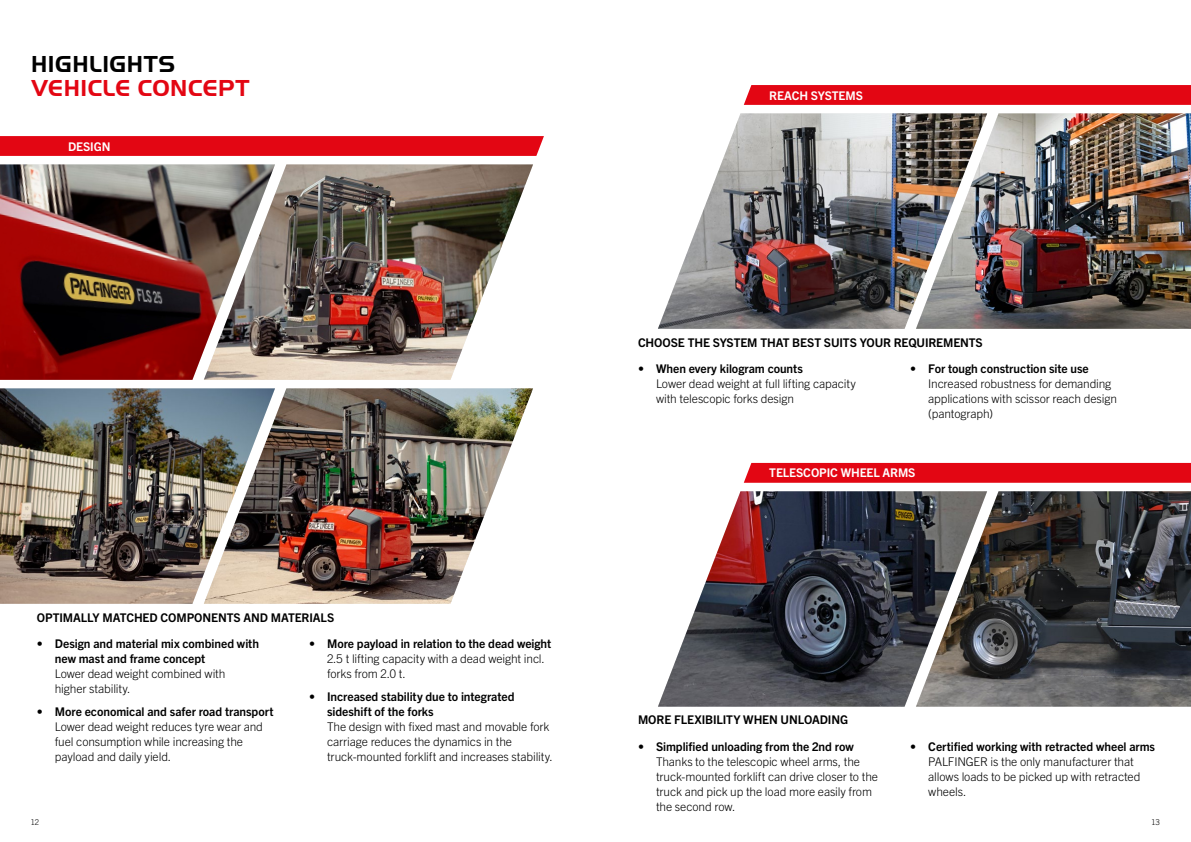
<style>
.page{position:relative;width:1191px;height:842px;background:#fff}
.page>*{position:absolute;margin:0;border:0;box-sizing:border-box;transform-origin:0 0}
.t1{font:700 24px "Palfinger Handel Gothic";letter-spacing:.02em;color:#e30613}
.t2{font:700 24px "Palfinger Handel Gothic";letter-spacing:.025em;color:#000}
.t3{font:300 12px/15px "Trade Gothic Next LT Pro";letter-spacing:-.01em;color:#000}
.t4{font:700 12px/15px "Trade Gothic Next LT Pro";letter-spacing:-.005em;color:#000}
.t5{font:700 12px "Trade Gothic Next LT Pro";letter-spacing:-.005em;color:#fff}
.t6{font:300 8px "Trade Gothic Next LT Pro";color:#000}
</style>
<div class="page">
<svg style="left:0;top:136px;width:544px;height:20px;background:#e30916"></svg>
<img style="left:275px;top:164px;width:258px;height:216px">
<img style="left:275px;top:388px;width:258px;height:216px">
<img style="left:0;top:164px;width:275px;height:216px">
<img style="left:0;top:388px;width:275px;height:216px">
<svg style="left:743px;top:85px;width:448px;height:20px;background:#e30a17"></svg>
<img style="left:658px;top:113px;width:258px;height:216px">
<img style="left:916px;top:113px;width:275px;height:216px">
<div style="left:743px;top:463px;width:448px;height:20px;background:#e30613"></div>
<img style="left:658px;top:491px;width:258px;height:216px">
<img style="left:916px;top:491px;width:275px;height:216px">
<h1 class="t2" style="left:31px;top:51px;width:146px">HIGHLIGHTS</h1>
<h1 class="t1" style="left:31px;top:75px;width:220px">VEHICLE CONCEPT</h1>
<p class="t5" style="left:68px;top:138px;width:44px">DESIGN</p>
<p class="t4" style="left:37px;top:609px;width:299px">OPTIMALLY MATCHED COMPONENTS AND MATERIALS</p>
<p class="t4" style="left:55px;top:635px;width:206px;text-indent:-18px">• Design and material mix combined with new mast and frame concept</p>
<p class="t3" style="left:55px;top:665px;width:172px">Lower dead weight combined with higher stability.</p>
<p class="t4" style="left:37px;top:704px;width:238px">• More economical and safer road transport</p>
<p class="t3" style="left:55px;top:719px;width:210px">Lower dead weight reduces tyre wear and fuel consumption while increasing the payload and daily yield.</p>
<p class="t4" style="left:309px;top:635px;width:244px">• More payload in relation to the dead weight</p>
<p class="t3" style="left:327px;top:650px;width:219px">2.5 t lifting capacity with a dead weight incl. forks from 2.0 t.</p>
<p class="t4" style="left:327px;top:689px;width:189px;text-indent:-18px">• Increased stability due to integrated sideshift of the forks</p>
<p class="t3" style="left:327px;top:719px;width:227px">The design with fixed mast and movable fork carriage reduces the dynamics in the truck-mounted forklift and increases stability.</p>
<p class="t5" style="left:769px;top:87px;width:95px">REACH SYSTEMS</p>
<p class="t4" style="left:638px;top:334px;width:346px">CHOOSE THE SYSTEM THAT BEST SUITS YOUR REQUIREMENTS</p>
<p class="t4" style="left:638px;top:360px;width:166px">• When every kilogram counts</p>
<p class="t3" style="left:656px;top:375px;width:201px">Lower dead weight at full lifting capacity with telescopic forks design</p>
<p class="t4" style="left:910px;top:360px;width:180px">• For tough construction site use</p>
<p class="t3" style="left:928px;top:375px;width:190px">Increased robustness for demanding applications with scissor reach design (pantograph)</p>
<p class="t5" style="left:769px;top:465px;width:148px">TELESCOPIC WHEEL ARMS</p>
<p class="t4" style="left:638px;top:712px;width:212px">MORE FLEXIBILITY WHEN UNLOADING</p>
<p class="t4" style="left:638px;top:738px;width:217px">• Simplified unloading from the 2nd row</p>
<p class="t3" style="left:656px;top:753px;width:223px">Thanks to the telescopic wheel arms, the truck-mounted forklift can drive closer to the truck and pick up the load more easily from the second row.</p>
<p class="t4" style="left:910px;top:738px;width:246px">• Certified working with retracted wheel arms</p>
<p class="t3" style="left:928px;top:753px;width:214px">PALFINGER is the only manufacturer that allows loads to be picked up with retracted wheels.</p>
<p class="t6" style="left:31px;top:816px;width:10px">12</p>
<p class="t6" style="left:1151px;top:816px;width:10px">13</p>
</div>
